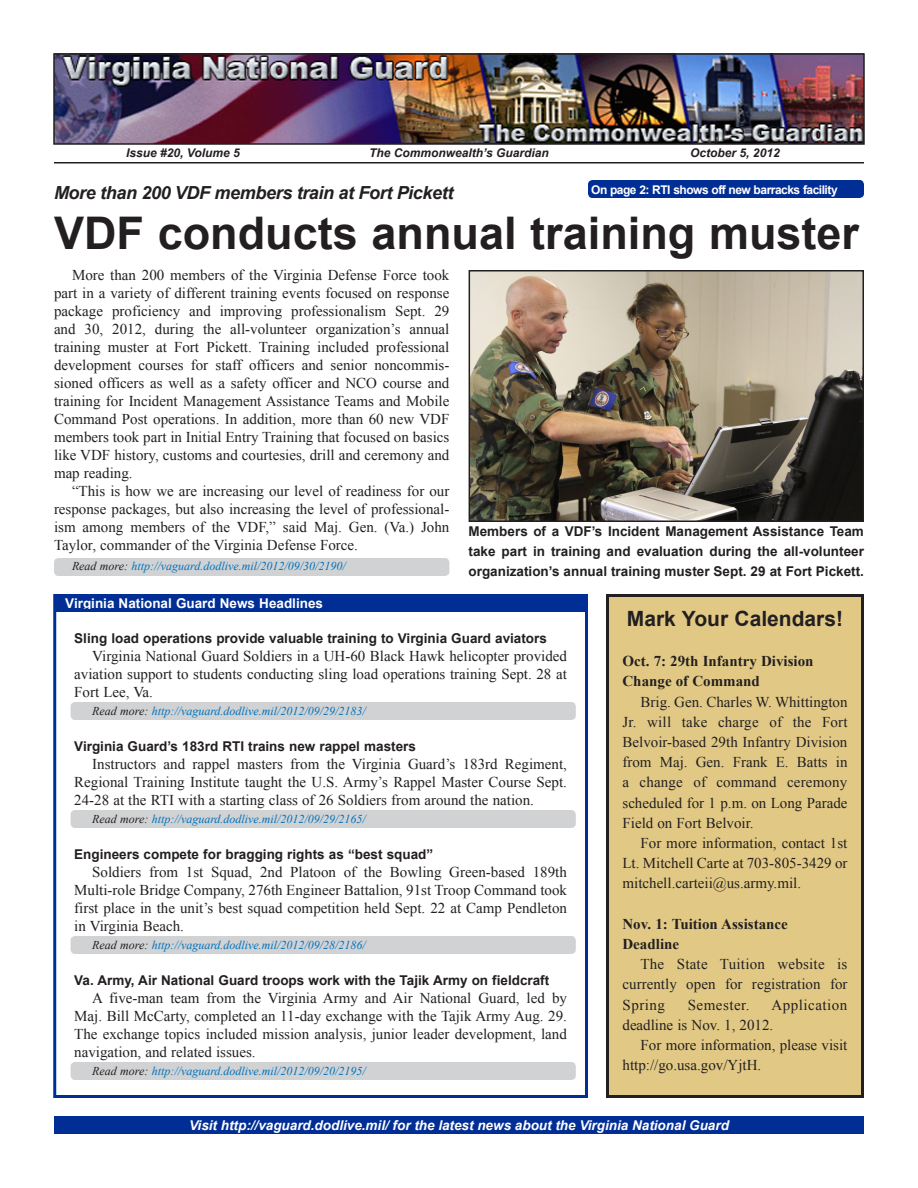
<style>
.page{position:relative;width:918px;height:1188px;background:#fff}
.page>*{position:absolute;margin:0;border:0;box-sizing:border-box;transform-origin:0 0}
._24_point_headline{font:700 45px "Arial";color:#231f20}
.Body_Copy{font:700 21px "Arial";color:#231f20}
.t1{font:italic 700 18px "Arial";letter-spacing:-.02em;color:#231f20}
.Body_Copy-2{font:15px/18px "Times New Roman";color:#231f20;text-align:justify}
.Body_Copy-3{font:700 15px/20.2px "Times New Roman";color:#231f20}
.Body_Copy-4{font:15px "Times New Roman";letter-spacing:.035em;color:#231f20}
._24_point_headline-2{font:700 13.5px "Arial";color:#231f20}
.Picture_Captions{font:700 13.5px/19.8px "Arial";color:#231f20;text-align:justify}
.t2{font:italic 700 13.5px "Arial";color:#fff}
._24_point_headline-3{font:700 13.5px "Arial";color:#fff}
.Body_Copy-5{font:italic 12px "Times New Roman";color:#0072bc}
.t3{font:italic 700 12px "Arial";color:#231f20}
._24_point_headline-4{font:700 12px "Arial";letter-spacing:-.04em;color:#fff}
.s1{color:#231f20}
</style>
<div class="page">
<div style="left:71px;top:1062px;width:505px;height:18px;background:#d1d2d4;border-radius:4px"></div>
<div style="left:71px;top:810px;width:505px;height:18px;background:#d1d2d4;border-radius:4px"></div>
<div style="left:71px;top:936px;width:505px;height:18px;background:#d1d2d4;border-radius:4px"></div>
<div style="left:71px;top:702px;width:505px;height:18px;background:#d1d2d4;border-radius:4px"></div>
<div style="left:54px;top:558px;width:395px;height:18px;background:#d1d2d4;border-radius:4px"></div>
<div style="left:608px;top:596px;width:254px;height:500px;background:#e1c985"></div>
<div style="left:606px;top:594px;width:258px;height:504px;border:3px solid #231f20"></div>
<img style="left:56px;top:56px;width:806px;height:86px">
<div style="left:53px;top:53px;width:812px;height:92px;border:2px solid #231f20"></div>
<div style="left:54px;top:1116px;width:810px;height:18px;background:#002e95"></div>
<img style="left:472px;top:273px;width:389px;height:246px">
<div style="left:469px;top:270px;width:395px;height:252px;border:2px solid #231f20"></div>
<div style="left:56px;top:596px;width:530px;height:14px;background:#002e95"></div>
<div style="left:54px;top:594px;width:534px;height:18px;border:3px solid #002e95"></div>
<div style="left:53px;top:594px;width:535px;height:504px;border:3px solid #002e95"></div>
<div style="left:588px;top:180px;width:276px;height:18px;background:#002e95;border-radius:4px"></div>
<hr style="left:54px;top:162px;width:810px;height:2px;background:#231f20">
<p class="t3" style="left:126px;top:145px;width:115px">Issue #20, Volume 5</p>
<p class="t3" style="left:690px;top:145px;width:91px">October 5, 2012</p>
<p class="t3" style="left:369px;top:145px;width:181px">The Commonwealth’s Guardian</p>
<p class="t1" style="left:54px;top:181px;width:401px">More than 200 VDF members train at Fort Pickett</p>
<p class="_24_point_headline-4" style="left:591px;top:181px;width:248px">On page 2: RTI shows off new barracks facility</p>
<p class="_24_point_headline" style="left:54px;top:203px;width:807px">VDF conducts annual training muster</p>
<p class="Body_Copy-2" style="left:54px;top:266px;width:397px;text-indent:18px">More than 200 members of the Virginia Defense Force took part in a variety of different training events focused on response package proficiency and improving professionalism Sept. 29 and 30, 2012, during the all-volunteer organization’s annual training muster at Fort Pickett. Training included professional development courses for staff officers and senior noncommis&shy;sioned officers as well as a safety officer and NCO course and training for Incident Management Assistance Teams and Mobile Command Post operations. In addition, more than 60 new VDF members took part in Initial Entry Training that focused on basics like VDF history, customs and courtesies, drill and ceremony and map reading.</p>
<p class="Body_Copy-2" style="left:54px;top:482px;width:397px;text-indent:18px">“This is how we are increasing our level of readiness for our response packages, but also increasing the level of professional&shy;ism among members of the VDF,” said Maj. Gen. (Va.) John Taylor, commander of the Virginia Defense Force.</p>
<p class="Body_Copy-5" style="left:72px;top:558px;width:275px"><span class="s1">Read more:</span> http://vaguard.dodlive.mil/2012/09/30/2190/</p>
<p class="_24_point_headline-3" style="left:65px;top:594px;width:259px">Virginia National Guard News Headlines</p>
<p class="_24_point_headline-2" style="left:74px;top:629px;width:474px">Sling load operations provide valuable training to Virginia Guard aviators</p>
<p class="Body_Copy-2" style="left:74px;top:647px;width:494px;text-indent:18px">Virginia National Guard Soldiers in a UH-60 Black Hawk helicopter provided aviation support to students conducting sling load operations training Sept. 28 at Fort Lee, Va.</p>
<p class="Body_Copy-5" style="left:92px;top:703px;width:275px"><span class="s1">Read more:</span> http://vaguard.dodlive.mil/2012/09/29/2183/</p>
<p class="_24_point_headline-2" style="left:74px;top:737px;width:343px">Virginia Guard’s 183rd RTI trains new rappel masters</p>
<p class="Body_Copy-2" style="left:74px;top:755px;width:494px;text-indent:18px">Instructors and rappel masters from the Virginia Guard’s 183rd Regiment, Regional Training Institute taught the U.S. Army’s Rappel Master Course Sept.<br>24-28 at the RTI with a starting class of 26 Soldiers from around the nation.</p>
<p class="Body_Copy-5" style="left:92px;top:811px;width:275px"><span class="s1">Read more:</span> http://vaguard.dodlive.mil/2012/09/29/2165/</p>
<p class="_24_point_headline-2" style="left:74px;top:845px;width:360px">Engineers compete for bragging rights as “best squad”</p>
<p class="Body_Copy-2" style="left:74px;top:863px;width:494px;text-indent:18px">Soldiers from 1st Squad, 2nd Platoon of the Bowling Green-based 189th Multi-role Bridge Company, 276th Engineer Battalion, 91st Troop Command took first place in the unit’s best squad competition held Sept. 22 at Camp Pendleton in Virginia Beach.</p>
<p class="Body_Copy-5" style="left:92px;top:937px;width:275px"><span class="s1">Read more:</span> http://vaguard.dodlive.mil/2012/09/28/2186/</p>
<p class="_24_point_headline-2" style="left:74px;top:971px;width:477px">Va. Army, Air National Guard troops work with the Tajik Army on fieldcraft</p>
<p class="Body_Copy-2" style="left:74px;top:989px;width:494px;text-indent:18px">A five-man team from the Virginia Army and Air National Guard, led by Maj. Bill McCarty, completed an 11-day exchange with the Tajik Army Aug. 29.<br>The exchange topics included mission analysis, junior leader development, land navigation, and related issues.</p>
<p class="Body_Copy-5" style="left:92px;top:1063px;width:275px"><span class="s1">Read more:</span> http://vaguard.dodlive.mil/2012/09/20/2195/</p>
<p class="Picture_Captions" style="left:469px;top:522px;width:397px">Members of a VDF’s Incident Management Assistance Team take part in training and evaluation during the all-volunteer organization’s annual training muster Sept. 29 at Fort Pickett.</p>
<p class="Body_Copy" style="left:627px;top:605px;width:218px">Mark Your Calendars!</p>
<p class="Body_Copy-3" style="left:622px;top:651px;width:193px">Oct. 7: 29th Infantry Division<br>Change of Command</p>
<p class="Body_Copy-2" style="left:622px;top:691px;width:227px;line-height:20.2px;text-indent:18px">Brig. Gen. Charles W. Whittington Jr. will take charge of the Fort Belvoir-based 29th Infantry Division from Maj. Gen. Frank E. Batts in a change of command ceremony scheduled for 1 p.m. on Long Parade Field on Fort Belvoir.</p>
<p class="Body_Copy-2" style="left:622px;top:833px;width:226px;line-height:20.2px;text-indent:18px">For more information, contact 1st Lt. Mitchell Carte at 703-805-3429 or mitchell.carteii@us.army.mil.</p>
<p class="Body_Copy-3" style="left:622px;top:913px;width:167px">Nov. 1: Tuition Assistance<br>Deadline</p>
<p class="Body_Copy-2" style="left:622px;top:954px;width:227px;line-height:20.2px;text-indent:18px">The State Tuition website is currently open for registration for Spring</p>
<p class="Body_Copy-2" style="left:622px;top:994px;width:226px;line-height:20.2px;text-indent:149px">Application deadline is Nov. 1, 2012.</p>
<p class="Body_Copy-2" style="left:622px;top:1035px;width:226px;line-height:20.2px;text-indent:18px">For more information, please visit http://go.usa.gov/YjtH.</p>
<p class="Body_Copy-4" style="left:688px;top:995px;width:63px">Semester.</p>
<p class="t2" style="left:189px;top:1116px;width:541px">Visit http://vaguard.dodlive.mil/ for the latest news about the Virginia National Guard</p>
</div>
